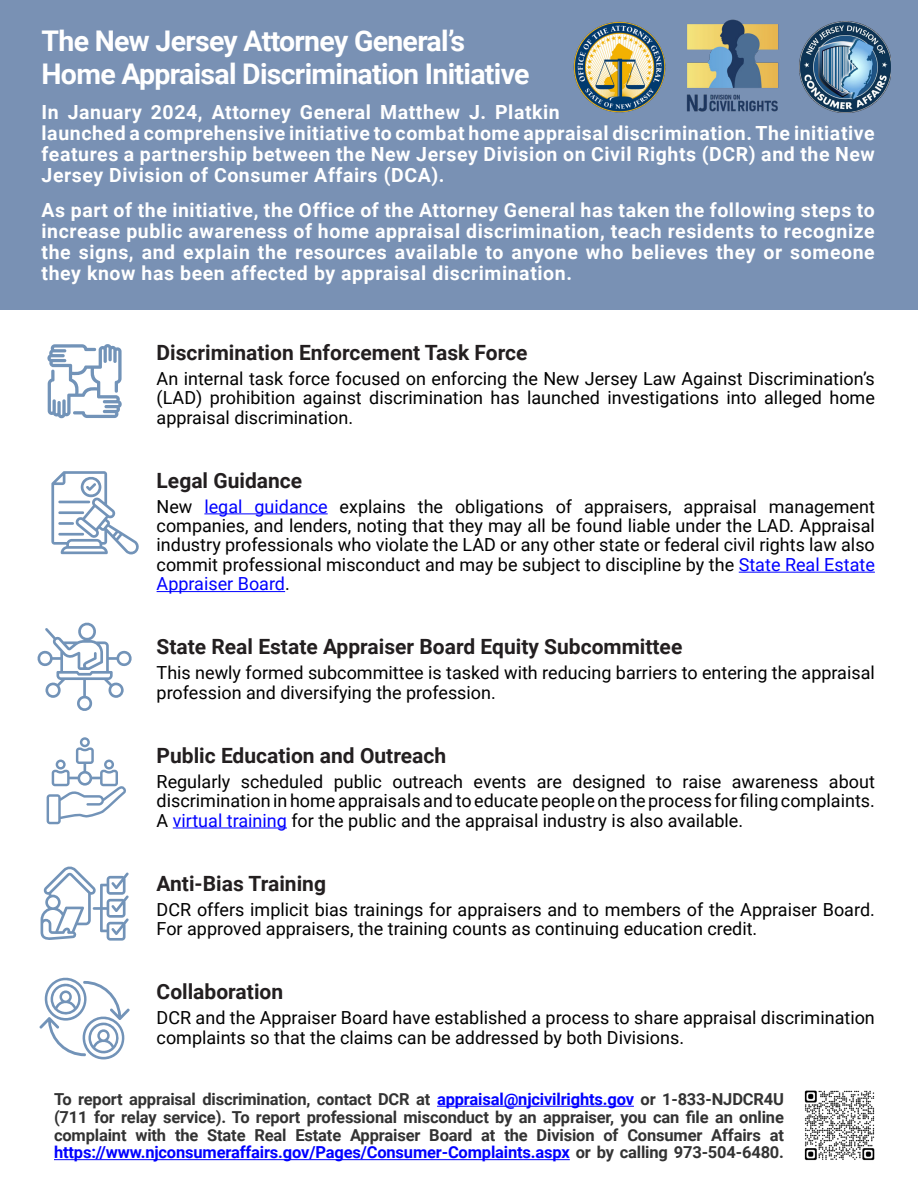
<style>
.page{position:relative;width:918px;height:1188px;background:#fff}
.page>*{position:absolute;margin:0;border:0;box-sizing:border-box;transform-origin:0 0}
.t1{font:700 28.5px "Roboto";letter-spacing:-.025em;color:#fff}
.t2{font:700 21px "Roboto";color:#231f20}
.t3{font:700 19.5px/21px "Roboto";letter-spacing:.03em;color:#fff}
.t4{font:18px/19.5px "Roboto";color:#000;text-align:justify}
.t5{font:700 16.5px/17.9px "Roboto";letter-spacing:-.01em;color:#333;text-align:justify}
.s1{color:#00f}
</style>
<div class="page">
<div style="left:0;top:0;width:918px;height:310px;background:#7991b4"></div>
<hr style="left:204px;top:513px;width:124px;height:1px;background:#00f">
<hr style="left:739px;top:572px;width:136px;height:1px;background:#00f">
<hr style="left:157px;top:591px;width:128px;height:1px;background:#00f">
<hr style="left:173px;top:828px;width:114px;height:1px;background:#00f">
<hr style="left:437px;top:1106px;width:197px;height:1px;background:#00f">
<hr style="left:54px;top:1159px;width:516px;height:1px;background:#00f">
<svg style="left:47px;top:344px;width:75px;height:74px"></svg>
<svg style="left:51px;top:471px;width:88px;height:84px"></svg>
<svg style="left:47px;top:737px;width:79px;height:87px"></svg>
<svg style="left:37px;top:622px;width:95px;height:89px"></svg>
<svg style="left:41px;top:866px;width:88px;height:75px"></svg>
<svg style="left:39px;top:977px;width:91px;height:83px"></svg>
<img style="left:804px;top:1090px;width:71px;height:71px">
<img style="left:686px;top:20px;width:92px;height:91px">
<img style="left:573px;top:21px;width:92px;height:92px">
<img style="left:799px;top:21px;width:92px;height:92px">
<p class="t1" style="left:42px;top:21px;width:425px">The New Jersey Attorney General’s</p>
<p class="t1" style="left:42px;top:54px;width:490px">Home Appraisal Discrimination Initiative</p>
<p class="t3" style="left:42px;top:101px;width:835px">In January 2024, Attorney General Matthew J. Platkin<br>launched a comprehensive initiative to combat home appraisal discrimination. The initiative features a partnership between the New Jersey Division on Civil Rights (DCR) and the New Jersey Division of Consumer Affairs (DCA).</p>
<p class="t3" style="left:42px;top:199px;width:835px;text-align:justify">As part of the initiative, the Office of the Attorney General has taken the following steps to increase public awareness of home appraisal discrimination, teach residents to recognize the signs, and explain the resources available to anyone who believes they or someone they know has been affected by appraisal discrimination.</p>
<p class="t2" style="left:157px;top:338px;width:372px">Discrimination Enforcement Task Force</p>
<p class="t4" style="left:157px;top:368px;width:720px">An internal task force focused on enforcing the New Jersey Law Against Discrimination’s (LAD) prohibition against discrimination has launched investigations into alleged home appraisal discrimination.</p>
<p class="t2" style="left:157px;top:466px;width:147px">Legal Guidance</p>
<p class="t4" style="left:157px;top:496px;width:720px">New <span class="s1">legal guidance</span> explains the obligations of appraisers, appraisal management companies, and lenders, noting that they may all be found liable under the LAD. Appraisal industry professionals who violate the LAD or any other state or federal civil rights law also commit professional misconduct and may be subject to discipline by the <span class="s1">State Real Estate Appraiser Board</span>.</p>
<p class="t2" style="left:157px;top:632px;width:527px">State Real Estate Appraiser Board Equity Subcommittee</p>
<p class="t4" style="left:157px;top:663px;width:720px">This newly formed subcommittee is tasked with reducing barriers to entering the appraisal profession and diversifying the profession.</p>
<p class="t2" style="left:157px;top:741px;width:291px">Public Education and Outreach</p>
<p class="t4" style="left:157px;top:771px;width:720px">Regularly scheduled public outreach events are designed to raise awareness about discrimination in home appraisals and to educate people on the process for filing complaints.<br>A <span class="s1">virtual training</span> for the public and the appraisal industry is also available.</p>
<p class="t2" style="left:157px;top:869px;width:171px">Anti-Bias Training</p>
<p class="t4" style="left:157px;top:899px;width:720px">DCR offers implicit bias trainings for appraisers and to members of the Appraiser Board.<br>For approved appraisers, the training counts as continuing education credit.</p>
<p class="t2" style="left:157px;top:977px;width:128px">Collaboration</p>
<p class="t4" style="left:157px;top:1007px;width:720px">DCR and the Appraiser Board have established a process to share appraisal discrimination complaints so that the claims can be addressed by both Divisions.</p>
<p class="t5" style="left:54px;top:1090px;width:732px">To report appraisal discrimination, contact DCR at <span class="s1">appraisal@njcivilrights.gov</span> or 1-833-NJDCR4U (711 for relay service). To report professional misconduct by an appraiser, you can file an online complaint with the State Real Estate Appraiser Board at the Division of Consumer Affairs at <span class="s1">https://www.njconsumeraffairs.gov/Pages/Consumer-Complaints.aspx</span> or by calling 973-504-6480.</p>
</div>
